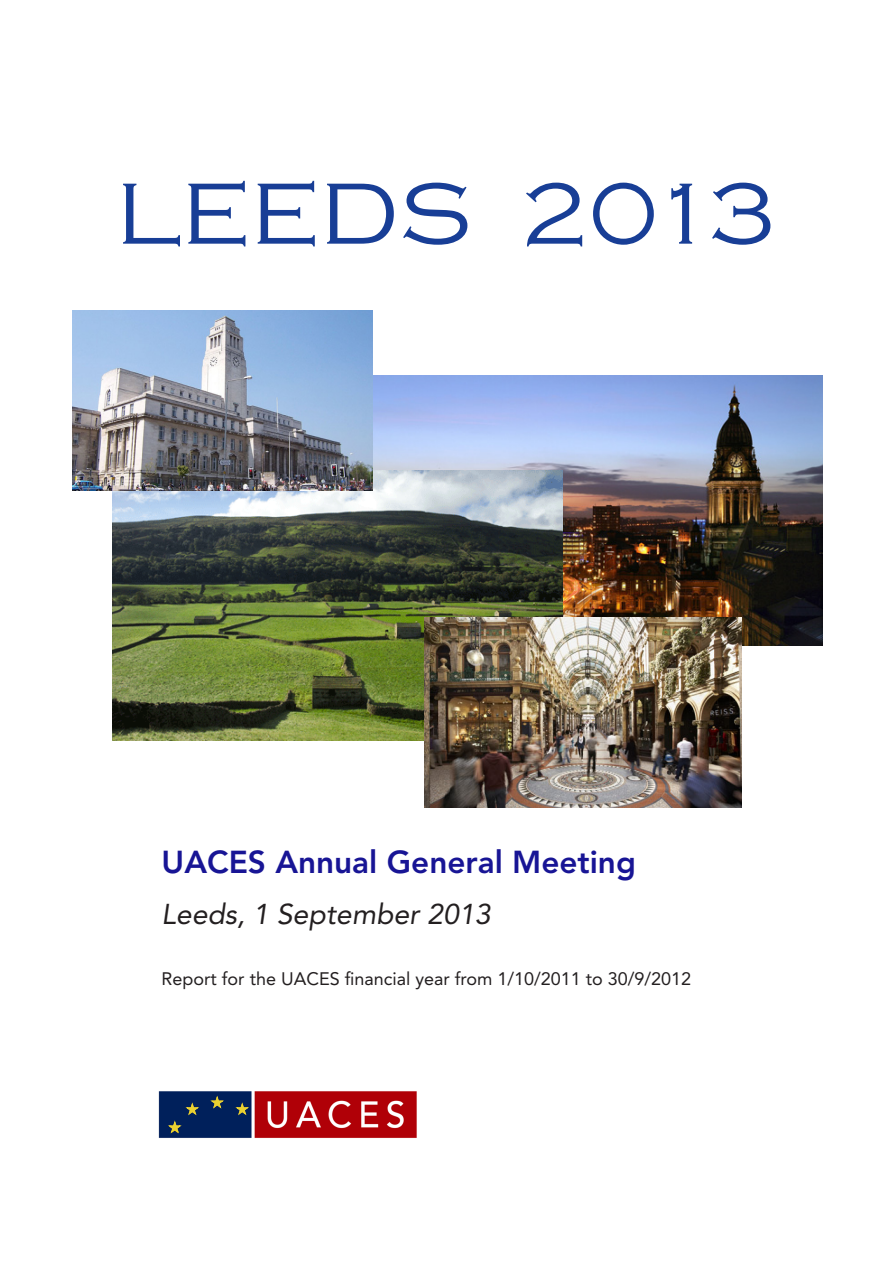
<style>
.page{position:relative;width:893px;height:1263px;background:#fff}
.page>*{position:absolute;margin:0;border:0;box-sizing:border-box;transform-origin:0 0}
.section_header{font:300 90px "Copperplate Gothic";color:#183e96;scale:1.07 1}
.tagline{font:800 31.5px "Avenir LT Std";color:#181595}
.date{font:italic 28.5px "Avenir LT Std";color:#231f20}
.date-2{font:18px "Avenir LT Std";color:#231f20}
</style>
<div class="page">
<img style="left:158px;top:1091px;width:259px;height:47px">
<svg style="left:210px;top:1096px;width:15px;height:13px"></svg>
<svg style="left:235px;top:1103px;width:15px;height:13px"></svg>
<svg style="left:167px;top:1103px;width:33px;height:31px"></svg>
<img style="left:373px;top:375px;width:450px;height:270px">
<img style="left:113px;top:470px;width:450px;height:270px">
<img style="left:424px;top:618px;width:318px;height:190px">
<img style="left:73px;top:311px;width:299px;height:180px">
<p class="section_header" style="left:116px;top:165px;width:619px">LEEDS 2013</p>
<p class="tagline" style="left:162px;top:843px;width:476px">UACES Annual General Meeting</p>
<p class="date" style="left:162px;top:897px;width:330px">Leeds, 1 September 2013</p>
<p class="date-2" style="left:162px;top:968px;width:531px">Report for the UACES financial year from 1/10/2011 to 30/9/2012</p>
</div>
